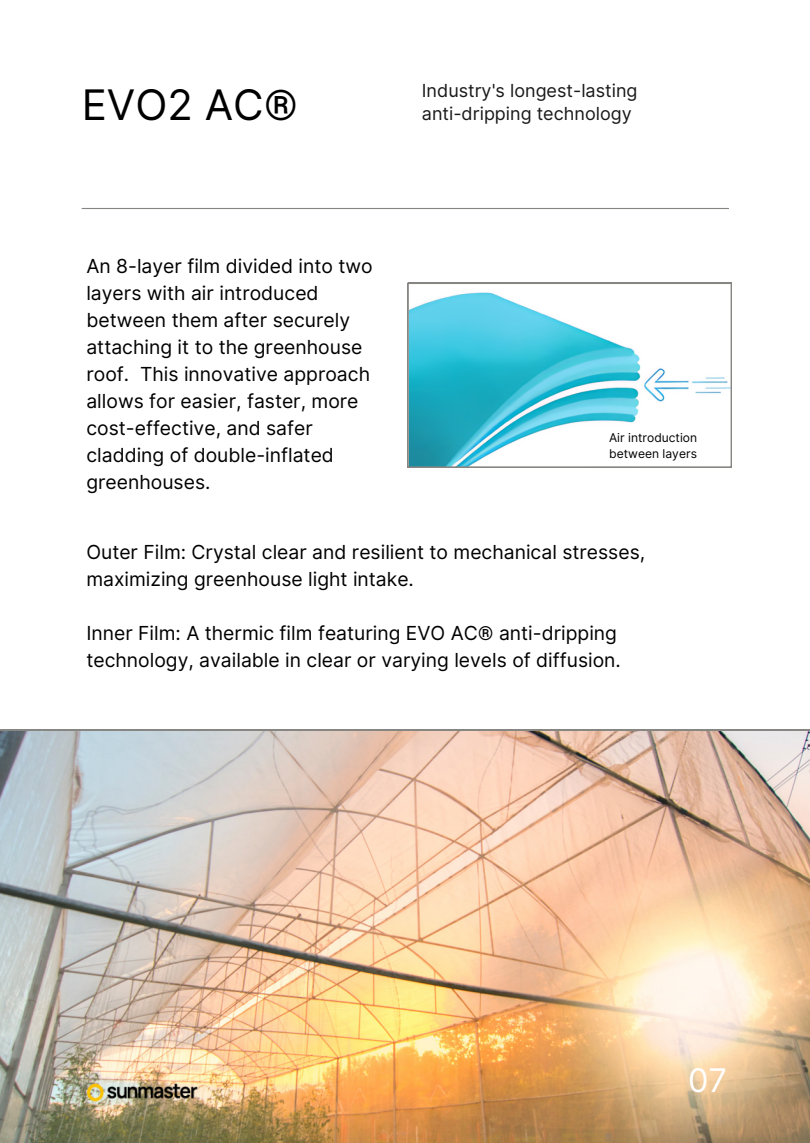
<style>
.page{position:relative;width:810px;height:1143px;background:#fff}
.page>*{position:absolute;margin:0;border:0;box-sizing:border-box;transform-origin:0 0}
.t1{font:42.15px "Inter";color:#000}
.t2{font:32.55px "Inter";color:#fff}
.t3{font:19.35px/27px "Inter";color:#000}
.t4{font:18px/22.5px "Inter";color:#191919}
.t5{font:12.15px/16px "Inter";color:#000}
</style>
<div class="page">
<hr style="left:82px;top:208px;width:647px;height:1px;background:#878683">
<img style="left:0;top:730px;width:810px;height:413px">
<img style="left:82px;top:1077px;width:119px;height:28px">
<svg style="left:408px;top:283px;width:324px;height:184px"></svg>
<h2 class="t1" style="left:82px;top:80px;width:218px">EVO2 AC®</h2>
<p class="t4" style="left:422px;top:80px;width:217px">Industry's longest-lasting anti-dripping technology</p>
<p class="t3" style="left:86px;top:252px;width:288px">An 8-layer film divided into two layers with air introduced between them after securely attaching it to the greenhouse roof. This innovative approach allows for easier, faster, more cost-effective, and safer cladding of double-inflated greenhouses.</p>
<p class="t5" style="left:609px;top:429px;width:90px">Air introduction between layers</p>
<h2 class="t3" style="left:86px;top:538px;width:560px">Outer Film: Crystal clear and resilient to mechanical stresses, maximizing greenhouse light intake.</h2>
<p class="t3" style="left:86px;top:619px;width:536px">Inner Film: A thermic film featuring EVO AC® anti-dripping technology, available in clear or varying levels of diffusion.</p>
<h2 class="t2" style="left:688px;top:1061px;width:40px">07</h2>
</div>
